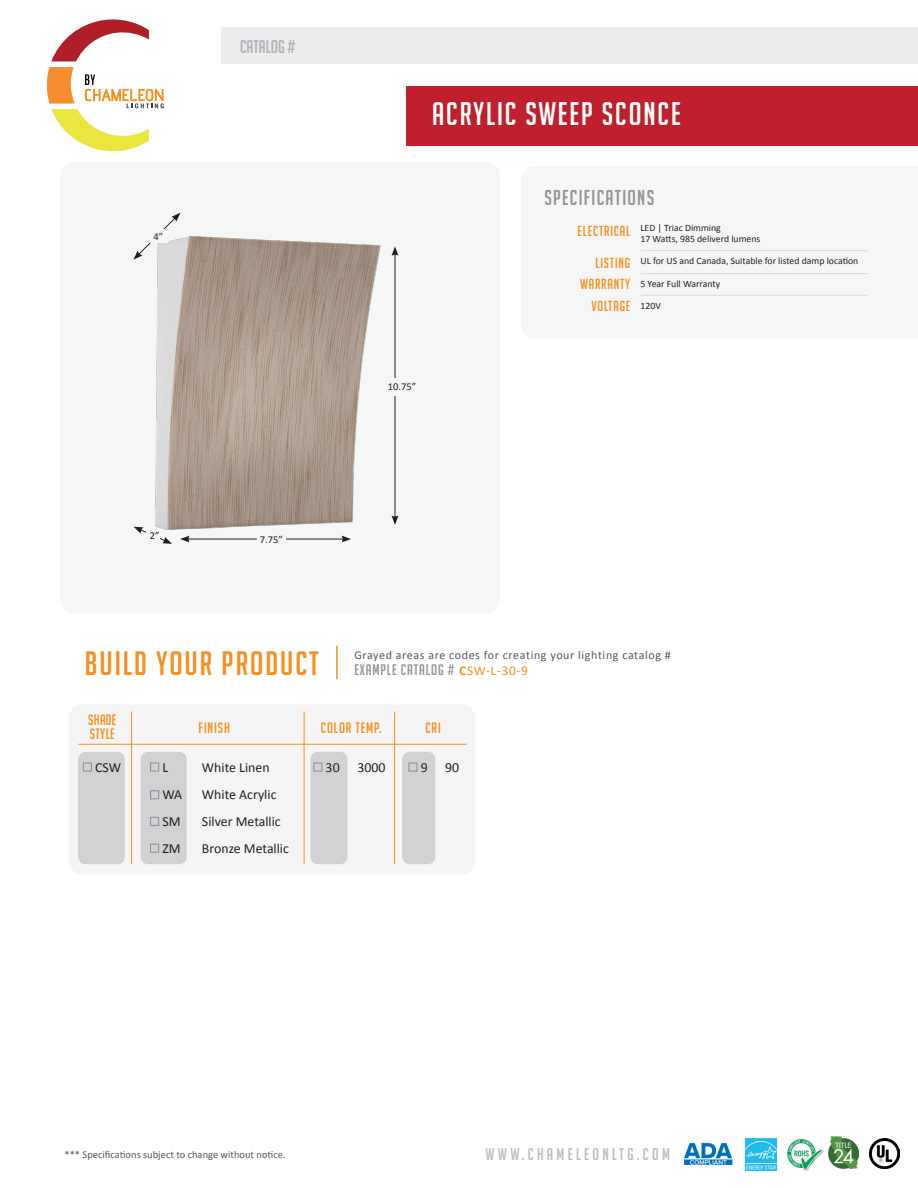
<style>
.page{position:relative;width:918px;height:1188px;background:#fff}
.page>*{position:absolute;margin:0;border:0;box-sizing:border-box;transform-origin:0 0}
.t1{font:33px "Big Noodle Titling";letter-spacing:.06em;color:#f59120}
.t2{font:31.95px "Big Noodle Titling";letter-spacing:.06em;color:#fff}
.t3{font:21px "Big Noodle Titling";letter-spacing:.06em;color:#939598}
.t4{font:18px "Big Noodle Titling";color:#939598}
.t5{font:16.5px "Big Noodle Titling";letter-spacing:.2em;color:#bcbdc0}
.t6{font:15px "Big Noodle Titling";letter-spacing:.06em;color:#939598}
.t7{font:14.7px "Big Noodle Titling";letter-spacing:.06em;color:#f59120}
.t8{font:14.25px "Big Noodle Titling";letter-spacing:.06em;color:#f59120}
.t9{font:13.8px "Calibri";color:#231f20}
.t10{font:12px "Calibri";letter-spacing:.05em;color:#57585a}
.t11{font:10.5px "Calibri";color:#57585a}
.t12{font:10.5px "Calibri";color:#231f20}
.t13{font:9.75px "Calibri";color:#231f20}
.s1{font-family:"Calibri";font-weight:700;font-size:13.5px;color:#f49122}
.s2{font-family:"Calibri";font-size:13.5px;color:#f49122}
</style>
<div class="page">
<hr style="left:336px;top:646px;width:2px;height:33px;background:#f49122">
<div style="left:407px;top:87px;width:511px;height:59px;background:#c01f2e"></div>
<div style="left:222px;top:27px;width:696px;height:37px;background:#ececee"></div>
<svg style="left:51px;top:19px;width:98px;height:42px"></svg>
<svg style="left:46px;top:67px;width:118px;height:85px"></svg>
<img style="left:870px;top:1139px;width:29px;height:30px">
<img style="left:745px;top:1138px;width:32px;height:33px">
<img style="left:787px;top:1139px;width:37px;height:32px">
<img style="left:829px;top:1137px;width:30px;height:32px">
<div style="left:641px;top:250px;width:227px;height:46px;background:#f5f7f7"></div>
<hr style="left:641px;top:295px;width:226px;height:1px;background:#dcdddf">
<hr style="left:641px;top:250px;width:226px;height:1px;background:#dcdddf">
<hr style="left:641px;top:273px;width:226px;height:1px;background:#dcdddf">
<svg style="left:60px;top:162px;width:440px;height:451px;fill:#f5f7f7"></svg>
<div style="left:69px;top:704px;width:406px;height:170px;background:#f5f5f6;border-radius:13px"></div>
<div style="left:78px;top:752px;width:47px;height:112px;background:#d1d2d4;border-radius:7px"></div>
<div style="left:141px;top:752px;width:46px;height:112px;background:#d1d2d4;border-radius:7px"></div>
<hr style="left:131px;top:712px;width:1px;height:152px;background:#f59120">
<hr style="left:304px;top:712px;width:1px;height:152px;background:#f59120">
<hr style="left:394px;top:712px;width:1px;height:152px;background:#f59120">
<hr style="left:78px;top:744px;width:389px;height:1px;background:#f59120">
<div style="left:310px;top:752px;width:38px;height:112px;background:#d1d2d4;border-radius:7px"></div>
<div style="left:402px;top:752px;width:33px;height:112px;background:#d1d2d4;border-radius:7px"></div>
<div style="left:83px;top:762px;width:9px;height:10px;border:1px solid #939598"></div>
<div style="left:150px;top:762px;width:9px;height:10px;border:1px solid #939598"></div>
<div style="left:313px;top:762px;width:10px;height:10px;border:1px solid #939598"></div>
<div style="left:408px;top:762px;width:10px;height:10px;border:1px solid #939598"></div>
<div style="left:150px;top:790px;width:9px;height:9px;border:1px solid #939598"></div>
<div style="left:150px;top:817px;width:9px;height:9px;border:1px solid #939598"></div>
<div style="left:150px;top:844px;width:9px;height:9px;border:1px solid #939598"></div>
<img style="left:684px;top:1142px;width:49px;height:24px">
<p class="t12" style="left:153px;top:230px;width:11px">4”</p>
<h3 class="t4" style="left:240px;top:37px;width:57px">CATALOG #</h3>
<p class="t2" style="left:432px;top:97px;width:250px">ACRYLIC SWEEP SCONCE</p>
<p class="t3" style="left:544px;top:186px;width:111px">SPECIFICATIONS</p>
<p class="t8" style="left:578px;top:223px;width:54px">ELECTRICAL</p>
<p class="t8" style="left:596px;top:255px;width:36px">LISTING</p>
<p class="t8" style="left:580px;top:276px;width:52px">WARRANTY</p>
<p class="t8" style="left:592px;top:298px;width:40px">VOLTAGE</p>
<p class="t13" style="left:641px;top:221px;width:82px">LED | Triac Dimming</p>
<p class="t13" style="left:641px;top:233px;width:121px">17 Watts, 985 deliverd lumens</p>
<p class="t13" style="left:641px;top:255px;width:219px">UL for US and Canada, Suitable for listed damp location</p>
<p class="t13" style="left:641px;top:278px;width:81px">5 Year Full Warranty</p>
<p class="t13" style="left:641px;top:300px;width:22px">120V</p>
<p class="t12" style="left:388px;top:380px;width:30px">10.75”</p>
<p class="t12" style="left:150px;top:529px;width:11px">2”</p>
<p class="t12" style="left:260px;top:533px;width:25px">7.75”</p>
<p class="t1" style="left:85px;top:646px;width:236px">BUILD YOUR PRODUCT</p>
<p class="t10" style="left:354px;top:648px;width:318px">Grayed areas are codes for creating your lighting catalog #</p>
<p class="t6" style="left:354px;top:661px;width:175px">EXAMPLE CATALOG # <span class="s1">C</span><span class="s2">SW-L-30-9</span></p>
<p class="t7" style="left:88px;top:712px;width:30px">SHADE</p>
<p class="t7" style="left:90px;top:725px;width:26px">STYLE</p>
<p class="t7" style="left:199px;top:719px;width:33px">FINISH</p>
<p class="t7" style="left:321px;top:719px;width:62px">COLOR TEMP.</p>
<p class="t7" style="left:425px;top:719px;width:17px">CRI</p>
<p class="t9" style="left:95px;top:759px;width:27px">CSW</p>
<p class="t9" style="left:162px;top:759px;width:7px">L</p>
<p class="t9" style="left:202px;top:759px;width:69px">White Linen</p>
<p class="t9" style="left:326px;top:759px;width:16px">30</p>
<p class="t9" style="left:358px;top:759px;width:30px">3000</p>
<p class="t9" style="left:421px;top:759px;width:9px">9</p>
<p class="t9" style="left:445px;top:759px;width:16px">90</p>
<p class="t9" style="left:162px;top:786px;width:21px">WA</p>
<p class="t9" style="left:202px;top:786px;width:76px">White Acrylic</p>
<p class="t9" style="left:162px;top:813px;width:20px">SM</p>
<p class="t9" style="left:202px;top:813px;width:80px">Silver Metallic</p>
<p class="t9" style="left:162px;top:840px;width:20px">ZM</p>
<p class="t9" style="left:202px;top:840px;width:89px">Bronze Metallic</p>
<p class="t11" style="left:64px;top:1148px;width:223px">*** Specifications subject to change without notice.</p>
<p class="t5" style="left:485px;top:1145px;width:186px">WWW.CHAMELEONLTG.COM</p>
</div>
